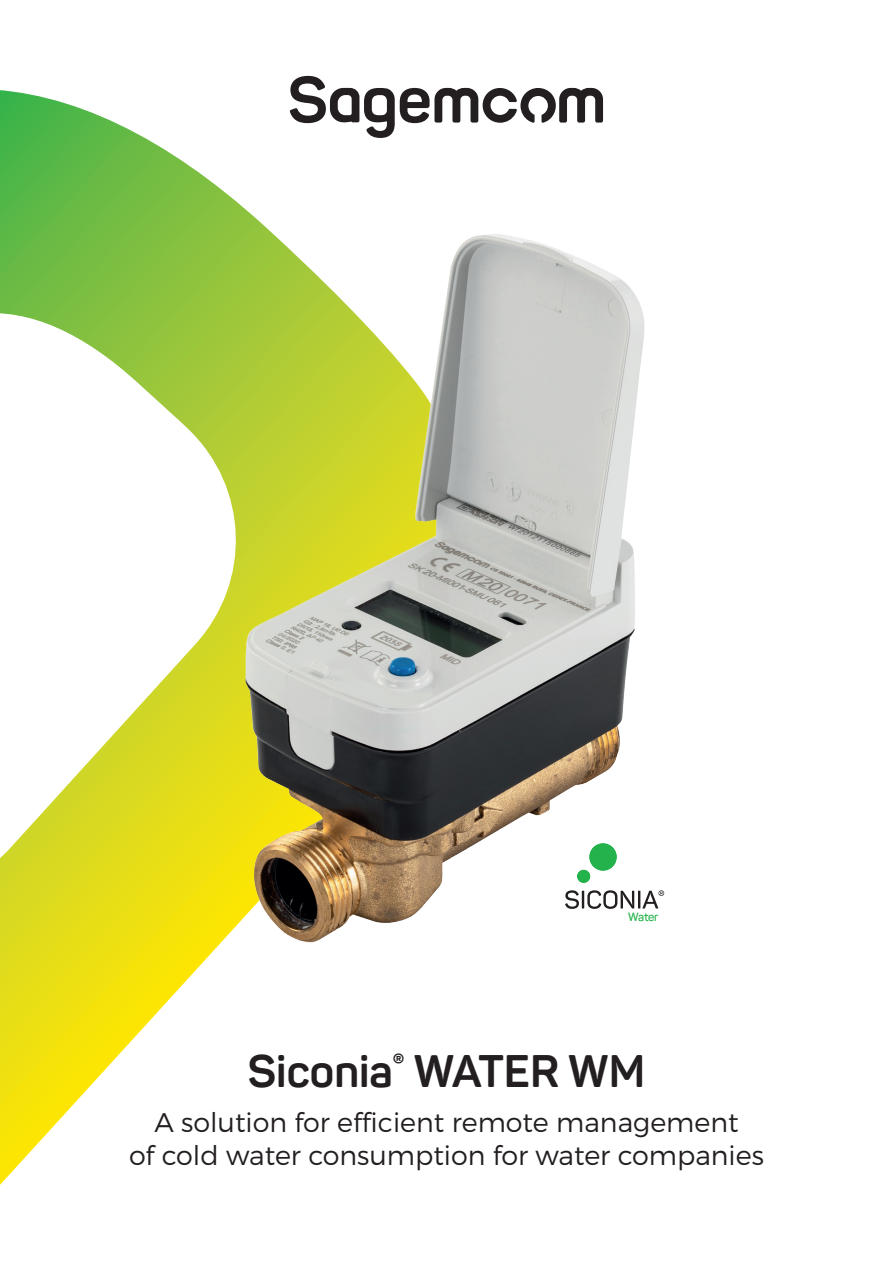
<style>
.page{position:relative;width:893px;height:1263px;background:#fff}
.page>*{position:absolute;margin:0;border:0;box-sizing:border-box;transform-origin:0 0}
._2_TITRE_RECTO{font:700 45px "Panton";color:#231f20}
._2_SOUS_TITRE_RECTO{font:300 27px/32.4px "Montserrat";color:#231f20;text-align:center}
.t1{font:600 11.85px "Panton";letter-spacing:-.02em;color:#23b24b}
</style>
<div class="page">
<svg style="left:0;top:90px;width:290px;height:1095px"></svg>
<svg style="left:290px;top:76px;width:313px;height:62px"></svg>
<img style="left:229px;top:221px;width:435px;height:730px">
<p class="t1" style="left:628px;top:910px;width:32px">Water</p>
<p class="_2_TITRE_RECTO" style="left:248px;top:1043px;width:399px">Siconia<sup>®</sup> WATER WM</p>
<p class="_2_SOUS_TITRE_RECTO" style="left:129px;top:1106px;width:636px">A solution for efficient remote management<br>of cold water consumption for water companies</p>
</div>
